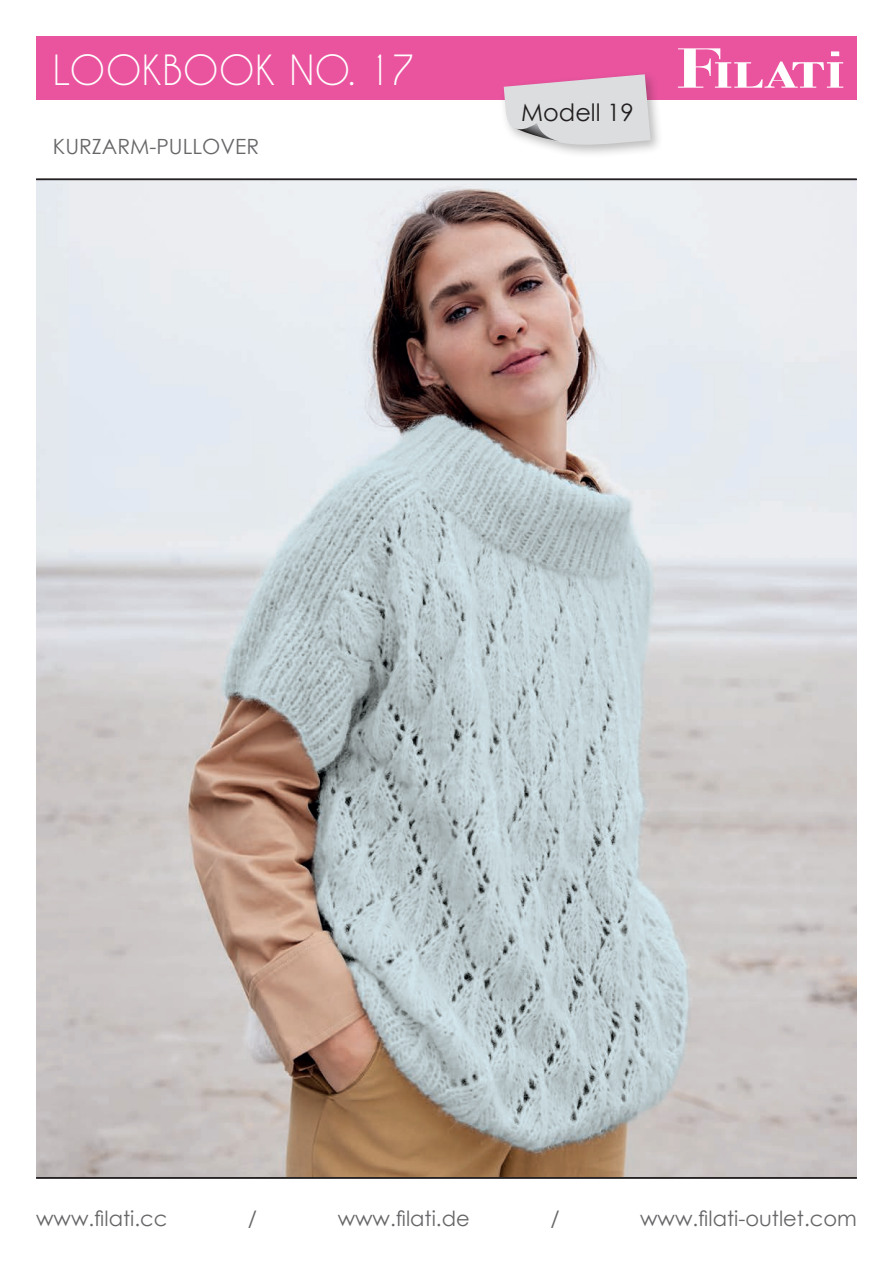
<style>
.page{position:relative;width:893px;height:1263px;background:#fff}
.page>*{position:absolute;margin:0;border:0;box-sizing:border-box;transform-origin:0 0}
.t1{font:39px "Caviar Dreams";color:#fff}
.t2{font:24px "Century Gothic";color:#231f20}
.t3{font:21px "Century Gothic";color:#67676a}
</style>
<div class="page">
<img style="left:36px;top:180px;width:821px;height:997px">
<hr style="left:36px;top:1177px;width:821px;height:1px;background:#231f20">
<hr style="left:36px;top:179px;width:821px;height:1px;background:#231f20">
<div style="left:36px;top:36px;width:821px;height:64px;background:#ea549f"></div>
<svg style="left:678px;top:48px;width:165px;height:40px"></svg>
<div style="left:499px;top:70px;width:165px;height:88px;background:#231f20;opacity:.3"></div>
<svg style="left:504px;top:74px;width:147px;height:76px;background:#dcced7"></svg>
<h1 class="t1" style="left:53px;top:47px;width:364px">LOOKBOOK NO. 17</h1>
<p class="t3" style="left:53px;top:131px;width:208px">KURZARM-PULLOVER</p>
<p class="t2" style="left:521px;top:96px;width:114px">Modell 19</p>
<p class="t3" style="left:36px;top:1204px;width:133px">www.filati.cc</p>
<p class="t3" style="left:248px;top:1204px;width:11px">/</p>
<p class="t3" style="left:338px;top:1204px;width:134px">www.filati.de</p>
<p class="t3" style="left:550px;top:1204px;width:11px">/</p>
<p class="t3" style="left:640px;top:1204px;width:218px">www.filati-outlet.com</p>
</div>
